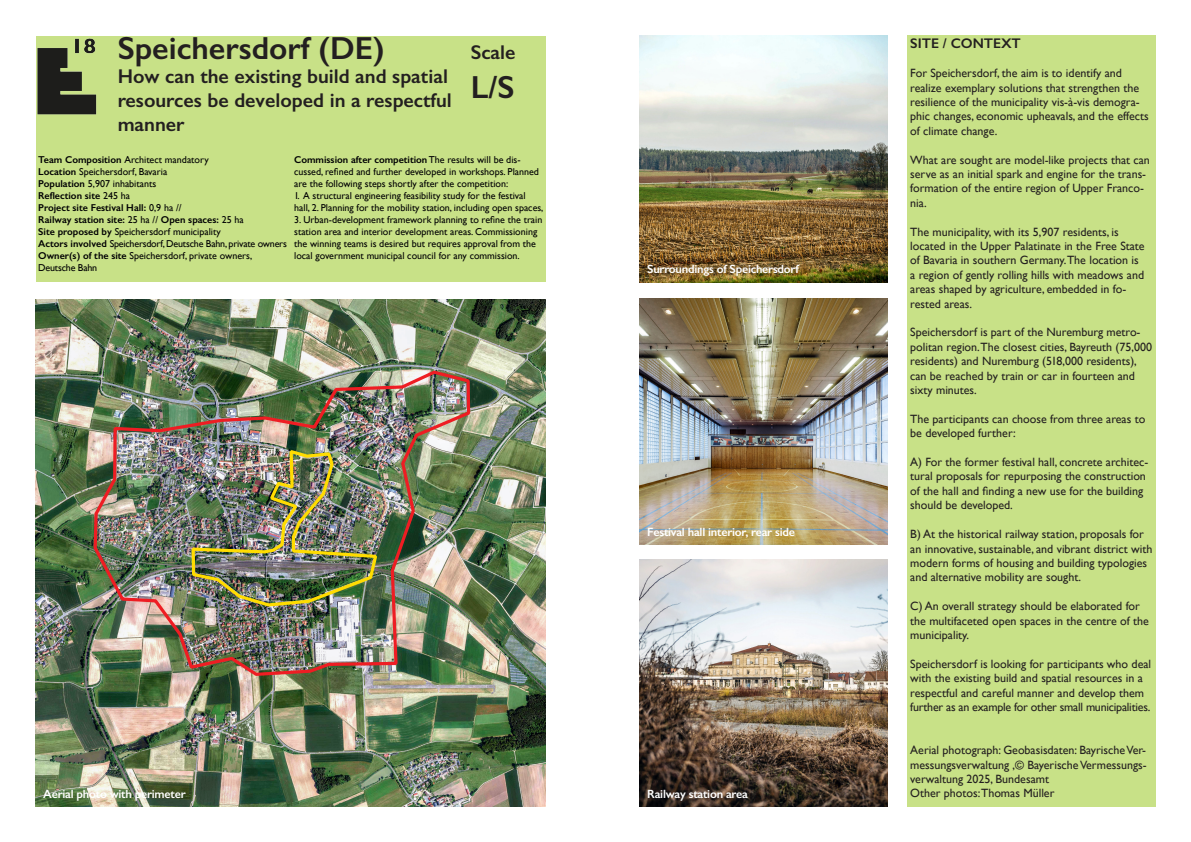
<style>
.page{position:relative;width:1191px;height:842px;background:#fff}
.page>*{position:absolute;margin:0;border:0;box-sizing:border-box;transform-origin:0 0}
.t1{font:600 32px "Gill Sans";color:#231f20}
.t2{font:600 20px/24px "Gill Sans";color:#231f20}
.t3{font:600 14px "Gill Sans";color:#231f20}
.t4{font:12px/14.4px "Gill Sans";color:#231f20}
.t5{font:600 12px "Gill Sans";letter-spacing:-.02em;color:#fff}
.t6{font:10px/12px "Gill Sans";color:#000002}
.t7{font:600 10px/12px "Gill Sans";color:#000002}
.t8{font:10px "Gill Sans";letter-spacing:-.02em;color:#000002}
.s1{font-weight:600}
.s2{font-weight:400}
</style>
<div class="page">
<img style="left:35px;top:299px;width:510px;height:507px">
<div style="left:36px;top:36px;width:509px;height:246px;background:#c8e187"></div>
<img style="left:639px;top:36px;width:248px;height:246px">
<div style="left:907px;top:35px;width:248px;height:771px;background:#c8e187"></div>
<img style="left:639px;top:298px;width:248px;height:246px">
<img style="left:639px;top:560px;width:248px;height:246px">
<img style="left:37px;top:38px;width:60px;height:77px">
<img style="left:92px;top:369px;width:380px;height:309px">
<img style="left:190px;top:447px;width:189px;height:161px">
<p class="t1" style="left:118px;top:29px;width:268px">Speichersdorf (DE)</p>
<p class="t2" style="left:118px;top:64px;width:335px">How can the existing build and spatial resources be developed in a respectful manner</p>
<p class="t2" style="left:471px;top:40px;width:46px">Scale</p>
<p class="t1" style="left:471px;top:67px;width:45px">L/S</p>
<p class="t6" style="left:38px;top:154px;width:172px"><span class="s1">Team Composition</span> Architect mandatory</p>
<p class="t6" style="left:38px;top:166px;width:130px"><span class="s1">Location</span> Speichersdorf, Bavaria</p>
<p class="t6" style="left:38px;top:178px;width:119px"><span class="s1">Population</span> 5,907 inhabitants</p>
<p class="t7" style="left:38px;top:190px;width:93px">Reflection site <span class="s2">245 ha</span></p>
<p class="t7" style="left:38px;top:202px;width:207px">Project site Festival Hall: <span class="s2">0,9 ha //<br></span>Railway station site: <span class="s2">25 ha //</span> Open spaces: <span class="s2">25 ha</span></p>
<p class="t6" style="left:38px;top:226px;width:184px"><span class="s1">Site proposed by</span> Speichersdorf municipality</p>
<p class="t8" style="left:38px;top:238px;width:250px"><span class="s1">Actors involved</span> Speichersdorf, Deutsche Bahn, private owners</p>
<p class="t6" style="left:38px;top:250px;width:215px"><span class="s1">Owner(s) of the site</span> Speichersdorf, private owners,<br>Deutsche Bahn</p>
<p class="t6" style="left:294px;top:154px;width:246px"><span class="s1">Commission after competition</span> The results will be dis&shy;cussed, refined and further developed in workshops. Planned are the following steps shortly after the competition:</p>
<p class="t6" style="left:294px;top:190px;width:251px">1. A structural engineering feasibility study for the festival hall, 2. Planning for the mobility station, including open spaces,</p>
<p class="t6" style="left:294px;top:214px;width:250px">3. Urban-development framework planning to refine the train station area and interior development areas. Commissioning the winning teams is desired but requires approval from the local government municipal council for any commission.</p>
<p class="t5" style="left:43px;top:787px;width:144px">Aerial photo with perimeter</p>
<p class="t5" style="left:647px;top:262px;width:153px">Surroundings of Speichersdorf</p>
<p class="t5" style="left:647px;top:525px;width:149px">Festival hall interior, rear side</p>
<p class="t5" style="left:647px;top:787px;width:102px">Railway station area</p>
<p class="t3" style="left:910px;top:35px;width:112px">SITE / CONTEXT</p>
<p class="t4" style="left:910px;top:66px;width:240px">For Speichersdorf, the aim is to identify and realize exemplary solutions that strengthen the resilience of the municipality vis-à-vis demogra&shy;phic changes, economic upheavals, and the effects of climate change.</p>
<p class="t4" style="left:910px;top:152px;width:241px">What are sought are model-like projects that can serve as an initial spark and engine for the trans&shy;formation of the entire region of Upper Franco&shy;nia.</p>
<p class="t4" style="left:910px;top:224px;width:236px">The municipality, with its 5,907 residents, is located in the Upper Palatinate in the Free State of Bavaria in southern Germany.The location is a region of gently rolling hills with meadows and areas shaped by agriculture, embedded in fo&shy;rested areas.</p>
<p class="t4" style="left:910px;top:325px;width:243px">Speichersdorf is part of the Nuremburg metro&shy;politan region.The closest cities, Bayreuth (75,000 residents) and Nuremburg (518,000 residents),</p>
<p class="t4" style="left:910px;top:368px;width:226px">can be reached by train or car in fourteen and sixty minutes.</p>
<p class="t4" style="left:910px;top:411px;width:237px">The participants can choose from three areas to be developed further:</p>
<p class="t4" style="left:910px;top:455px;width:239px">A) For the former festival hall, concrete architec&shy;tural proposals for repurposing the construction of the hall and finding a new use for the building should be developed.</p>
<p class="t4" style="left:910px;top:527px;width:244px">B) At the historical railway station, proposals for an innovative, sustainable, and vibrant district with modern forms of housing and building typologies and alternative mobility are sought.</p>
<p class="t4" style="left:910px;top:599px;width:240px">C) An overall strategy should be elaborated for the multifaceted open spaces in the centre of the municipality.</p>
<p class="t4" style="left:910px;top:656px;width:242px">Speichersdorf is looking for participants who deal with the existing build and spatial resources in a respectful and careful manner and develop them further as an example for other small municipalities.</p>
<p class="t4" style="left:910px;top:743px;width:238px;text-align:justify">Aerial photograph: Geobasisdaten: Bayrische Ver&shy;messungsverwaltung ,© Bayerische Vermessungs&shy;verwaltung 2025, Bundesamt</p>
<p class="t4" style="left:910px;top:786px;width:146px">Other photos:Thomas Müller</p>
</div>
